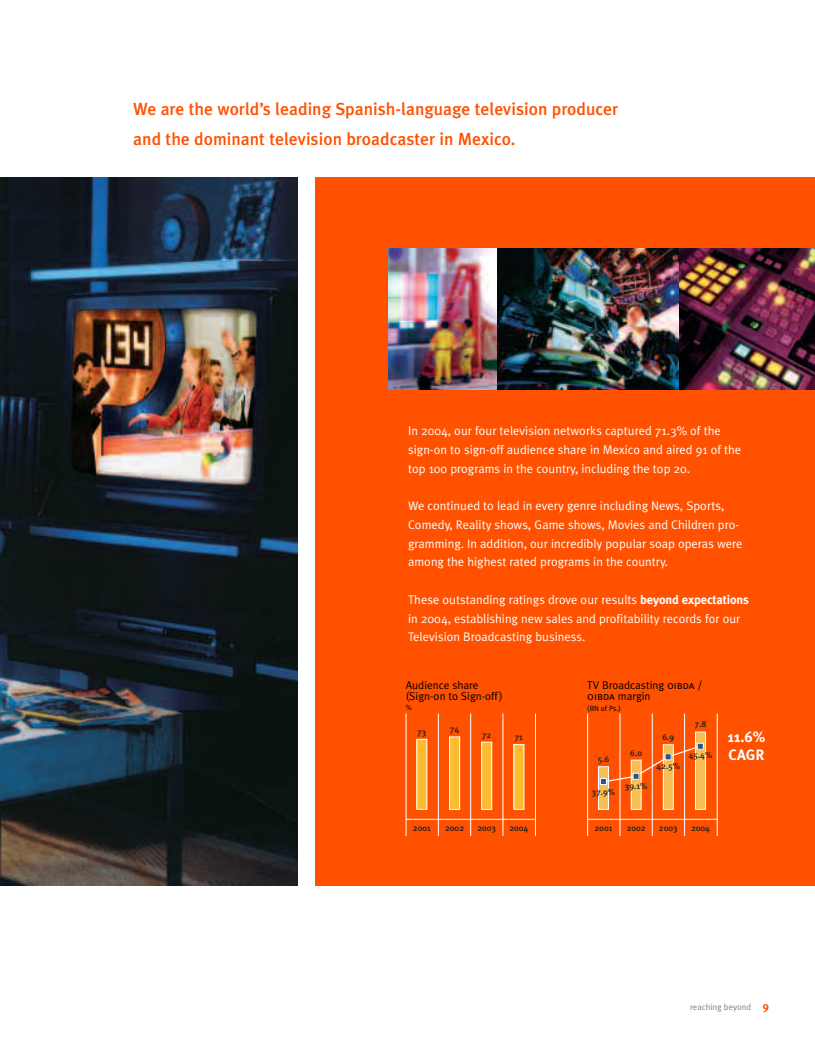
<style>
.page{position:relative;width:815px;height:1063px;background:#fff}
.page>*{position:absolute;margin:0;border:0;box-sizing:border-box;transform-origin:0 0}
.t1{font:500 17.5px/30px "Meta Plus";color:#ff5100}
.t2{font:700 15px/18px "Meta Plus";color:#fff}
.t3{font:12.5px/18.8px "Meta Plus Normal";color:#fff}
.t4{font:11.25px/11.2px "Meta Plus Normal";color:#000}
.t5{font:500 8.75px "Meta Plus";color:#231f20}
.t6{font:8.75px "Meta Plus Normal";color:#808080}
.t7{font:7.5px "Meta Plus Normal";color:#000}
.s1{font-family:"Meta Plus";font-weight:700}
.s2{font-family:"Meta Plus Normal Caps"}
.s3{font-family:"Meta Plus";font-weight:700;font-size:11.25px;color:#ff5100}
</style>
<div class="page">
<div style="left:315px;top:177px;width:500px;height:709px;background:#ff5100"></div>
<img style="left:0;top:177px;width:297px;height:709px">
<hr style="left:406px;top:819px;width:130px;height:1px;background:#fff">
<hr style="left:438px;top:713px;width:1px;height:123px;background:#fff">
<hr style="left:470px;top:713px;width:1px;height:123px;background:#fff">
<hr style="left:503px;top:713px;width:1px;height:123px;background:#fff">
<hr style="left:535px;top:713px;width:1px;height:123px;background:#fff">
<hr style="left:406px;top:713px;width:1px;height:123px;background:#fff">
<div style="left:417px;top:739px;width:10px;height:70px;background:#fdbb2e"></div>
<div style="left:450px;top:737px;width:10px;height:72px;background:#fdbb2e"></div>
<div style="left:449px;top:737px;width:11px;height:73px;border:1px solid #fff"></div>
<div style="left:482px;top:742px;width:10px;height:67px;background:#fdbb2e"></div>
<div style="left:481px;top:742px;width:11px;height:68px;border:1px solid #fff"></div>
<div style="left:514px;top:745px;width:10px;height:64px;background:#fdbb2e"></div>
<div style="left:631px;top:760px;width:10px;height:49px;background:#f6be55"></div>
<div style="left:631px;top:760px;width:11px;height:50px;border:1px solid #fff"></div>
<div style="left:663px;top:745px;width:10px;height:64px;background:#f6be55"></div>
<div style="left:663px;top:744px;width:11px;height:66px;border:1px solid #fff"></div>
<div style="left:696px;top:732px;width:10px;height:77px;background:#f6be55"></div>
<div style="left:695px;top:732px;width:11px;height:78px;border:1px solid #fff"></div>
<div style="left:598px;top:767px;width:10px;height:42px;background:#f6be55"></div>
<div style="left:598px;top:766px;width:11px;height:44px;border:1px solid #fff"></div>
<hr style="left:588px;top:819px;width:129px;height:1px;background:#fff">
<hr style="left:620px;top:713px;width:1px;height:123px;background:#fff">
<hr style="left:652px;top:713px;width:1px;height:123px;background:#fff">
<hr style="left:684px;top:713px;width:1px;height:123px;background:#fff">
<hr style="left:717px;top:713px;width:1px;height:123px;background:#fff">
<hr style="left:587px;top:713px;width:1px;height:123px;background:#fff">
<svg style="left:600px;top:743px;width:102px;height:42px"></svg>
<div style="left:697px;top:743px;width:7px;height:7px;border:1px solid #fff"></div>
<img style="left:388px;top:248px;width:427px;height:142px">
<h1 class="t1" style="left:133px;top:94px;width:486px">We are the world’s leading Spanish-language television producer and the dominant television broadcaster in Mexico.</h1>
<p class="t3" style="left:408px;top:421px;width:335px">In 2004, our four television networks captured 71.3% of the sign-on to sign-off audience share in Mexico and aired 91 of the top 100 programs in the country, including the top 20.</p>
<p class="t3" style="left:408px;top:496px;width:336px">We continued to lead in every genre including News, Sports, Comedy, Reality shows, Game shows, Movies and Children pro&shy;gramming. In addition, our incredibly popular soap operas were among the highest rated programs in the country.</p>
<p class="t3" style="left:408px;top:590px;width:343px">These outstanding ratings drove our results <span class="s1">beyond expectations </span>in 2004, establishing new sales and profitability records for our<br>Television Broadcasting business.</p>
<p class="t4" style="left:406px;top:679px;width:99px">Audience share (Sign-on to Sign-off)</p>
<p class="t7" style="left:406px;top:703px;width:8px">%</p>
<p class="t4" style="left:587px;top:679px;width:117px">TV Broadcasting <span class="s2">oibda / oibda</span> margin</p>
<p class="t7" style="left:587px;top:704px;width:35px">(BN of Ps.)</p>
<p class="t5" style="left:417px;top:727px;width:10px">73</p>
<p class="t5" style="left:450px;top:724px;width:11px">74</p>
<p class="t5" style="left:482px;top:729px;width:11px">72</p>
<p class="t5" style="left:515px;top:732px;width:9px">71</p>
<p class="t5" style="left:598px;top:754px;width:13px">5.6</p>
<p class="t5" style="left:630px;top:748px;width:13px">6.0</p>
<p class="t5" style="left:662px;top:732px;width:13px">6.9</p>
<p class="t5" style="left:657px;top:761px;width:25px">42.5%</p>
<p class="t5" style="left:695px;top:719px;width:13px">7.8</p>
<p class="t5" style="left:689px;top:750px;width:25px">45.4%</p>
<p class="t2" style="left:728px;top:728px;width:39px">11.6%<br>CAGR</p>
<p class="t5" style="left:592px;top:786px;width:25px">37.9%</p>
<p class="t5" style="left:625px;top:781px;width:24px">39.1%</p>
<p class="t5" style="left:413px;top:823px;width:19px">2001</p>
<p class="t5" style="left:445px;top:823px;width:20px">2002</p>
<p class="t5" style="left:477px;top:823px;width:20px">2003</p>
<p class="t5" style="left:509px;top:823px;width:20px">2004</p>
<p class="t5" style="left:595px;top:823px;width:19px">2001</p>
<p class="t5" style="left:627px;top:823px;width:20px">2002</p>
<p class="t5" style="left:659px;top:823px;width:20px">2003</p>
<p class="t5" style="left:691px;top:823px;width:20px">2004</p>
<p class="t6" style="left:690px;top:1002px;width:80px">reaching beyond <span class="s3">9</span></p>
</div>
